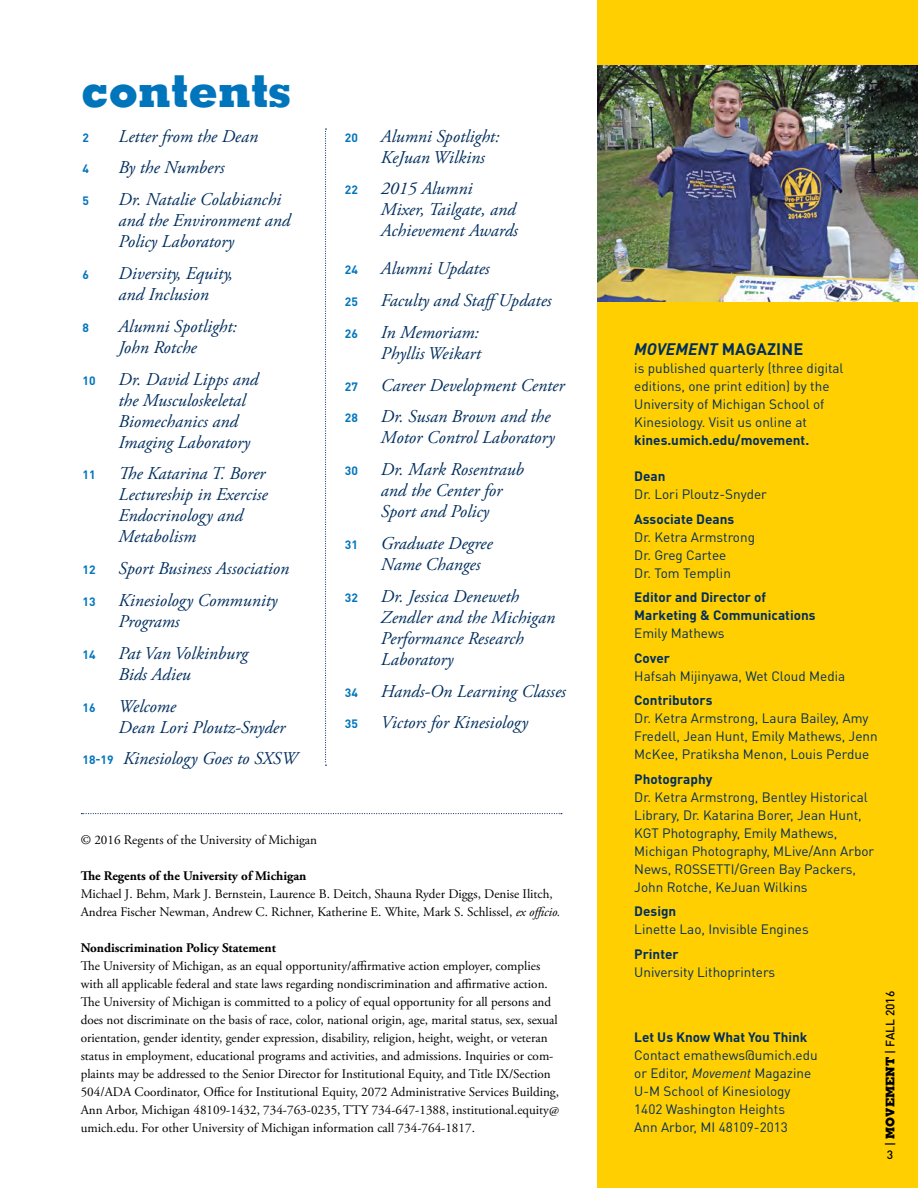
<style>
.page{position:relative;width:918px;height:1188px;background:#fff}
.page>*{position:absolute;margin:0;border:0;box-sizing:border-box;transform-origin:0 0}
.t1{font:800 45px "Memphis LT Pro";color:#0075bc}
.Contents{font:italic 18px/21px "Adobe Garamond Pro";color:#002e5e}
.Copy_FirstPara{font:italic 700 16.5px "DIN";color:#002e5e}
.Copy_FirstPara-2{font:13.5px/18px "DIN Pro";color:#002e5e}
.t2{font:700 13.5px/18px "DIN Pro";color:#002e5e}
.t3{font:13.2px/18px "Adobe Garamond Pro";color:#000}
.t4{font:700 13.2px "Adobe Garamond Pro";color:#000}
.Contents-2{font:700 12px "DIN Pro";color:#0075bc}
.t5{font:500 12px "DIN Pro";color:#000}
.s1{font-family:"DIN Pro";font-weight:700;font-style:normal;font-size:12px;color:#0075bc}
.s2{font-style:italic}
.s3{font-family:"DIN Pro";font-style:normal}
.s4{font-weight:700}
.s5{font-weight:400}
.s6{font-family:"DIN";font-style:italic}
.s7{font-family:"Memphis LT Pro";font-weight:800}
</style>
<div class="page">
<div style="left:597px;top:0;width:321px;height:1188px;background:#ffcf01"></div>
<img style="left:597px;top:65px;width:321px;height:236px">
<svg style="left:325px;top:129px;width:2px;height:637px"></svg>
<svg style="left:81px;top:813px;width:481px;height:1px"></svg>
<p class="t1" style="left:81px;top:62px;width:212px">contents</p>
<p class="Contents-2" style="left:83px;top:129px;width:8px">2</p>
<p class="Contents" style="left:119px;top:126px;width:141px">Letter from the Dean</p>
<p class="Contents-2" style="left:83px;top:161px;width:8px">4</p>
<p class="Contents" style="left:119px;top:158px;width:107px">By the Numbers</p>
<p class="Contents-2" style="left:83px;top:193px;width:8px">5</p>
<p class="Contents" style="left:119px;top:189px;width:173px">Dr. Natalie Colabianchi and the Environment and<br>Policy Laboratory</p>
<p class="Contents-2" style="left:83px;top:266px;width:8px">6</p>
<p class="Contents" style="left:119px;top:263px;width:116px">Diversity, Equity, and Inclusion</p>
<p class="Contents-2" style="left:83px;top:319px;width:8px">8</p>
<p class="Contents" style="left:119px;top:316px;width:120px">Alumni Spotlight:<br>John Rotche</p>
<p class="Contents-2" style="left:83px;top:372px;width:15px">10</p>
<p class="Contents" style="left:119px;top:369px;width:141px">Dr. David Lipps and the Musculoskeletal<br>Biomechanics and<br>Imaging Laboratory</p>
<p class="Contents-2" style="left:83px;top:467px;width:15px">11</p>
<p class="Contents" style="left:119px;top:464px;width:151px">The Katarina T. Borer<br>Lectureship in Exercise<br>Endocrinology and<br>Metabolism</p>
<p class="Contents-2" style="left:83px;top:562px;width:15px">12</p>
<p class="Contents" style="left:119px;top:558px;width:172px">Sport Business Association</p>
<p class="Contents-2" style="left:83px;top:593px;width:15px">13</p>
<p class="Contents" style="left:119px;top:590px;width:160px">Kinesiology Community<br>Programs</p>
<p class="Contents-2" style="left:83px;top:646px;width:15px">14</p>
<p class="Contents" style="left:119px;top:643px;width:131px">Pat Van Volkinburg<br>Bids Adieu</p>
<p class="Contents-2" style="left:83px;top:699px;width:15px">16</p>
<p class="Contents" style="left:119px;top:696px;width:168px">Welcome<br>Dean Lori Ploutz-Snyder</p>
<p class="Contents" style="left:83px;top:749px;width:216px"><span class="s1">18-19</span> Kinesiology Goes to SXSW</p>
<p class="Contents-2" style="left:345px;top:129px;width:15px">20</p>
<p class="Contents" style="left:381px;top:126px;width:120px">Alumni Spotlight:<br>KeJuan Wilkins</p>
<p class="Contents-2" style="left:345px;top:182px;width:15px">22</p>
<p class="Contents" style="left:381px;top:179px;width:138px">2015 Alumni<br>Mixer, Tailgate, and<br>Achievement Awards</p>
<p class="Contents-2" style="left:345px;top:262px;width:15px">24</p>
<p class="Contents" style="left:381px;top:258px;width:110px">Alumni Updates</p>
<p class="Contents-2" style="left:345px;top:293px;width:15px">25</p>
<p class="Contents" style="left:381px;top:290px;width:172px">Faculty and StaffUpdates</p>
<p class="Contents-2" style="left:345px;top:325px;width:15px">26</p>
<p class="Contents" style="left:381px;top:322px;width:101px">In Memoriam:<br>Phyllis Weikart</p>
<p class="Contents-2" style="left:345px;top:378px;width:15px">27</p>
<p class="Contents" style="left:381px;top:375px;width:185px">Career Development Center</p>
<p class="Contents-2" style="left:345px;top:410px;width:15px">28</p>
<p class="Contents" style="left:381px;top:407px;width:175px">Dr. Susan Brown and the<br>Motor Control Laboratory</p>
<p class="Contents-2" style="left:345px;top:463px;width:15px">30</p>
<p class="Contents" style="left:381px;top:459px;width:145px">Dr. Mark Rosentraub and the Center for<br>Sport and Policy</p>
<p class="Contents-2" style="left:345px;top:536px;width:15px">31</p>
<p class="Contents" style="left:381px;top:533px;width:113px">Graduate Degree<br>Name Changes</p>
<p class="Contents-2" style="left:345px;top:589px;width:15px">32</p>
<p class="Contents" style="left:381px;top:586px;width:176px">Dr. Jessica Deneweth<br>Zendler and the Michigan<br>Performance Research<br>Laboratory</p>
<p class="Contents-2" style="left:345px;top:684px;width:15px">34</p>
<p class="Contents" style="left:381px;top:681px;width:187px">Hands-On Learning Classes</p>
<p class="Contents-2" style="left:345px;top:716px;width:15px">35</p>
<p class="Contents" style="left:381px;top:713px;width:149px">Victors for Kinesiology</p>
<p class="t3" style="left:81px;top:831px;width:238px">© 2016 Regents of the University of Michigan</p>
<p class="t4" style="left:81px;top:868px;width:227px">The Regents of the University of Michigan</p>
<p class="t3" style="left:81px;top:885px;width:481px">Michael J. Behm, Mark J. Bernstein, Laurence B. Deitch, Shauna Ryder Diggs, Denise Ilitch,<br>Andrea Fischer Newman, Andrew C. Richner, Katherine E. White, Mark S. Schlissel, <span class="s2">ex officio.</span></p>
<p class="t4" style="left:81px;top:940px;width:197px">Nondiscrimination Policy Statement</p>
<p class="t3" style="left:81px;top:957px;width:480px">The University of Michigan, as an equal opportunity/affirmative action employer, complies with all applicable federal and state laws regarding nondiscrimination and affirmative action.<br>The University of Michigan is committed to a policy of equal opportunity for all persons and does not discriminate on the basis of race, color, national origin, age, marital status, sex, sexual orientation, gender identity, gender expression, disability, religion, height, weight, or veteran status in employment, educational programs and activities, and admissions. Inquiries or com&shy;plaints may be addressed to the Senior Director for Institutional Equity, and Title IX/Section 504/ADA Coordinator, Office for Institutional Equity, 2072 Administrative Services Building, Ann Arbor, Michigan 48109-1432, 734-763-0235, TTY 734-647-1388, institutional.equity@ umich.edu. For other University of Michigan information call 734-764-1817.</p>
<p class="Copy_FirstPara" style="left:634px;top:339px;width:171px">MOVEMENT <span class="s3">MAGAZINE</span></p>
<p class="Copy_FirstPara-2" style="left:634px;top:359px;width:211px">is published quarterly (three digital editions, one print edition) by the University of Michigan School of Kinesiology. Visit us online at <span class="s4">kines.umich.edu/movement.</span></p>
<p class="Copy_FirstPara-2" style="left:634px;top:467px;width:134px"><span class="s4">Dean<br></span>Dr. Lori Ploutz-Snyder</p>
<p class="Copy_FirstPara-2" style="left:634px;top:509px;width:122px"><span class="s4">Associate Deans<br></span>Dr. Ketra Armstrong<br>Dr. Greg Cartee<br>Dr. Tom Templin</p>
<p class="t2" style="left:634px;top:588px;width:183px">Editor and Director of<br>Marketing &amp; Communications<br><span class="s5">Emily Mathews</span></p>
<p class="Copy_FirstPara-2" style="left:634px;top:648px;width:212px"><span class="s4">Cover<br></span>Hafsah Mijinyawa, Wet Cloud Media</p>
<p class="Copy_FirstPara-2" style="left:634px;top:691px;width:245px"><span class="s4">Contributors<br></span>Dr. Ketra Armstrong, Laura Bailey, Amy<br>Fredell, Jean Hunt, Emily Mathews, Jenn<br>McKee, Pratiksha Menon, Louis Perdue</p>
<p class="Copy_FirstPara-2" style="left:634px;top:769px;width:241px"><span class="s4">Photography<br></span>Dr. Ketra Armstrong, Bentley Historical Library, Dr. Katarina Borer, Jean Hunt, KGT Photography, Emily Mathews, Michigan Photography, MLive/Ann Arbor News, ROSSETTI/Green Bay Packers, John Rotche, KeJuan Wilkins</p>
<p class="Copy_FirstPara-2" style="left:634px;top:902px;width:176px"><span class="s4">Design<br></span>Linette Lao, Invisible Engines</p>
<p class="Copy_FirstPara-2" style="left:634px;top:944px;width:143px"><span class="s4">Printer<br></span>University Lithoprinters</p>
<p class="Copy_FirstPara-2" style="left:634px;top:1027px;width:185px"><span class="s4">Let Us Know What You Think<br></span>Contact emathews@umich.edu or Editor, <span class="s6">Movement</span> Magazine<br>U-M School of Kinesiology<br>1402 Washington Heights<br>Ann Arbor, MI 48109-2013</p>
<p class="t5" style="left:882px;top:1146px;width:157px;rotate:-90deg">| <span class="s7">MOVEMENT</span> | FALL 2016</p>
<p class="t5" style="left:887px;top:1146px;width:8px">3</p>
</div>
